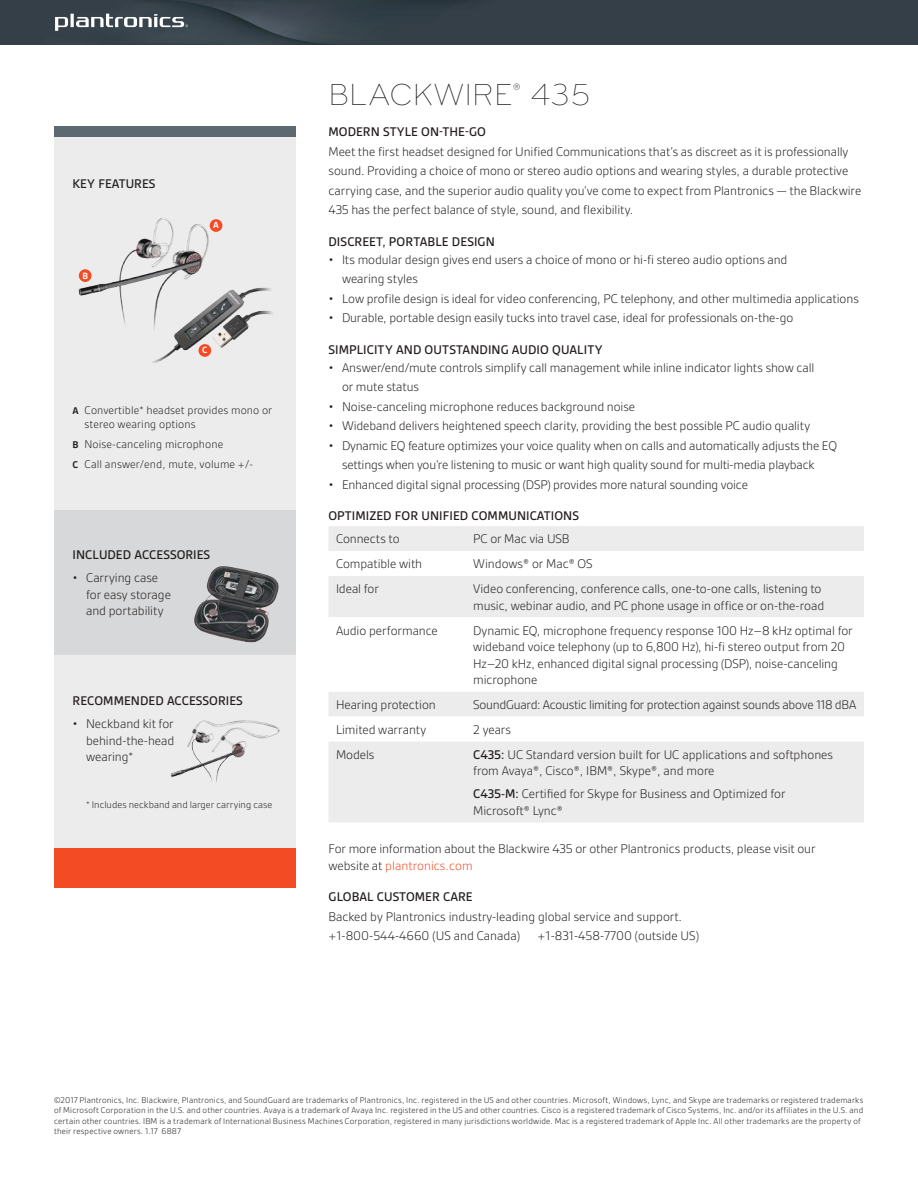
<style>
.page{position:relative;width:918px;height:1188px;background:#fff}
.page>*{position:absolute;margin:0;border:0;box-sizing:border-box;transform-origin:0 0}
.t1{font:300 31.5px "Bryant";letter-spacing:.005em;color:#241f1f}
.t2{font:300 13.5px/16.5px "Gesta";letter-spacing:-.005em;color:#241f1f}
.t3{font:500 13.5px "Gesta";letter-spacing:.005em;color:#241f1f}
.t4{font:300 12px/13.5px "Gesta";letter-spacing:.01em;color:#241f1f}
.t5{font:300 10.5px "Gesta";letter-spacing:.005em;color:#241f1f}
.t6{font:700 9.75px "Gesta";color:#fff}
.t7{font:300 9px/10.5px "Gesta";letter-spacing:.02em;color:#241f1f}
.s1{font-weight:700;font-size:10.5px}
.s2{font-weight:500}
.s3{color:#f34b24}
</style>
<div class="page">
<svg style="left:0;top:0;width:918px;height:45px;background:#38434b"></svg>
<div style="left:54px;top:137px;width:242px;height:373px;background:#ececed"></div>
<div style="left:54px;top:510px;width:242px;height:145px;background:#d6d8d9"></div>
<div style="left:54px;top:655px;width:242px;height:193px;background:#ececed"></div>
<div style="left:54px;top:848px;width:242px;height:39px;background:#f34b24"></div>
<div style="left:54px;top:126px;width:242px;height:11px;background:#5d6971"></div>
<div style="left:329px;top:526px;width:535px;height:296px;background:#ececed"></div>
<svg style="left:329px;top:551px;width:535px;height:190px"></svg>
<img style="left:78px;top:218px;width:195px;height:145px">
<div style="left:210px;top:219px;width:12px;height:13px;background:#f34b24;border-radius:50%"></div>
<div style="left:199px;top:344px;width:12px;height:13px;background:#f34b24;border-radius:50%"></div>
<div style="left:79px;top:269px;width:13px;height:13px;background:#f34b24;border-radius:50%"></div>
<img style="left:194px;top:566px;width:85px;height:77px">
<img style="left:171px;top:720px;width:109px;height:63px">
<p class="t3" style="left:73px;top:176px;width:84px">KEY FEATURES</p>
<p class="t6" style="left:82px;top:270px;width:7px">B</p>
<p class="t6" style="left:213px;top:220px;width:7px">A</p>
<p class="t6" style="left:202px;top:345px;width:7px">C</p>
<p class="t4" style="left:85px;top:403px;width:189px;text-indent:-12px"><span class="s1">A</span> Convertible* headset provides mono or stereo wearing options</p>
<p class="t4" style="left:73px;top:434px;width:182px;line-height:20.2px"><span class="s1">B</span> Noise-canceling microphone<br><span class="s1">C</span> Call answer/end, mute, volume +/-</p>
<p class="t3" style="left:73px;top:547px;width:139px">INCLUDED ACCESSORIES</p>
<p class="t2" style="left:86px;top:570px;width:86px;text-indent:-14px">• Carrying case for easy storage and portability</p>
<p class="t3" style="left:73px;top:693px;width:172px">RECOMMENDED ACCESSORIES</p>
<p class="t2" style="left:86px;top:715px;width:90px;text-align:justify;text-indent:-14px">• Neckband kit for behind-the-head wearing*</p>
<p class="t5" style="left:86px;top:798px;width:188px">* Includes neckband and larger carrying case</p>
<h1 class="t1" style="left:328px;top:76px;width:264px">BLACKWIRE<sup>®</sup> 435</h1>
<p class="t3" style="left:328px;top:124px;width:159px">MODERN STYLE ON-THE-GO</p>
<p class="t2" style="left:328px;top:141px;width:534px;line-height:19.5px">Meet the first headset designed for Unified Communications that’s as discreet as it is professionally sound. Providing a choice of mono or stereo audio options and wearing styles, a durable protective carrying case, and the superior audio quality you’ve come to expect from Plantronics — the Blackwire 435 has the perfect balance of style, sound, and flexibility.</p>
<p class="t3" style="left:328px;top:234px;width:168px">DISCREET, PORTABLE DESIGN</p>
<p class="t2" style="left:342px;top:249px;width:447px;line-height:19.5px;text-indent:-14px">• Its modular design gives end users a choice of mono or hi-fi stereo audio options and wearing styles</p>
<p class="t2" style="left:328px;top:290px;width:532px">• Low profile design is ideal for video conferencing, PC telephony, and other multimedia applications</p>
<p class="t2" style="left:328px;top:309px;width:466px">• Durable, portable design easily tucks into travel case, ideal for professionals on-the-go</p>
<p class="t3" style="left:328px;top:342px;width:276px">SIMPLICITY AND OUTSTANDING AUDIO QUALITY</p>
<p class="t2" style="left:342px;top:357px;width:474px;line-height:19.5px;text-indent:-14px">• Answer/end/mute controls simplify call management while inline indicator lights show call or mute status</p>
<p class="t2" style="left:328px;top:398px;width:308px">• Noise-canceling microphone reduces background noise</p>
<p class="t2" style="left:328px;top:417px;width:483px">• Wideband delivers heightened speech clarity, providing the best possible PC audio quality</p>
<p class="t2" style="left:342px;top:435px;width:497px;line-height:19.5px;text-indent:-14px">• Dynamic EQ feature optimizes your voice quality when on calls and automatically adjusts the EQ settings when you’re listening to music or want high quality sound for multi-media playback</p>
<p class="t2" style="left:328px;top:476px;width:421px">• Enhanced digital signal processing (DSP) provides more natural sounding voice</p>
<p class="t3" style="left:328px;top:508px;width:252px">OPTIMIZED FOR UNIFIED COMMUNICATIONS</p>
<p class="t2" style="left:336px;top:531px;width:65px">Connects to</p>
<p class="t2" style="left:473px;top:531px;width:98px">PC or Mac via USB</p>
<p class="t2" style="left:336px;top:556px;width:88px">Compatible with</p>
<p class="t2" style="left:473px;top:556px;width:121px">Windows® or Mac® OS</p>
<p class="t2" style="left:336px;top:580px;width:44px">Ideal for</p>
<p class="t2" style="left:473px;top:580px;width:352px">Video conferencing, conference calls, one-to-one calls, listening to music, webinar audio, and PC phone usage in office or on-the-road</p>
<p class="t2" style="left:336px;top:622px;width:103px">Audio performance</p>
<p class="t2" style="left:473px;top:622px;width:381px">Dynamic EQ, microphone frequency response 100 Hz–8 kHz optimal for wideband voice telephony (up to 6,800 Hz), hi-fi stereo output from 20<br>Hz–20 kHz, enhanced digital signal processing (DSP), noise-canceling microphone</p>
<p class="t2" style="left:336px;top:696px;width:101px">Hearing protection</p>
<p class="t2" style="left:473px;top:696px;width:385px">SoundGuard: Acoustic limiting for protection against sounds above 118 dBA</p>
<p class="t2" style="left:336px;top:721px;width:92px">Limited warranty</p>
<p class="t2" style="left:473px;top:721px;width:39px">2 years</p>
<p class="t2" style="left:336px;top:746px;width:40px">Models</p>
<p class="t2" style="left:473px;top:746px;width:361px"><span class="s2">C435:</span> UC Standard version built for UC applications and softphones from Avaya®, Cisco®, IBM®, Skype®, and more</p>
<p class="t2" style="left:473px;top:786px;width:314px"><span class="s2">C435-M:</span> Certified for Skype for Business and Optimized for<br>Microsoft® Lync®</p>
<p class="t2" style="left:328px;top:840px;width:489px">For more information about the Blackwire 435 or other Plantronics products, please visit our website at <span class="s3">plantronics.com</span></p>
<p class="t3" style="left:328px;top:889px;width:146px">GLOBAL CUSTOMER CARE</p>
<p class="t2" style="left:328px;top:906px;width:355px;line-height:19.5px">Backed by Plantronics industry-leading global service and support. +1-800-544-4660 (US and Canada)</p>
<p class="t2" style="left:538px;top:927px;width:163px">+1-831-458-7700 (outside US)</p>
<p class="t7" style="left:54px;top:1094px;width:811px">©2017 Plantronics, Inc. Blackwire, Plantronics, and SoundGuard are trademarks of Plantronics, Inc. registered in the US and other countries. Microsoft, Windows, Lync, and Skype are trademarks or registered trademarks of Microsoft Corporation in the U.S. and other countries. Avaya is a trademark of Avaya Inc. registered in the US and other countries. Cisco is a registered trademark of Cisco Systems, Inc. and/or its affiliates in the U.S. and certain other countries. IBM is a trademark of International Business Machines Corporation, registered in many jurisdictions worldwide. Mac is a registered trademark of Apple Inc. All other trademarks are the property of their respective owners. 1.17 6887</p>
</div>
